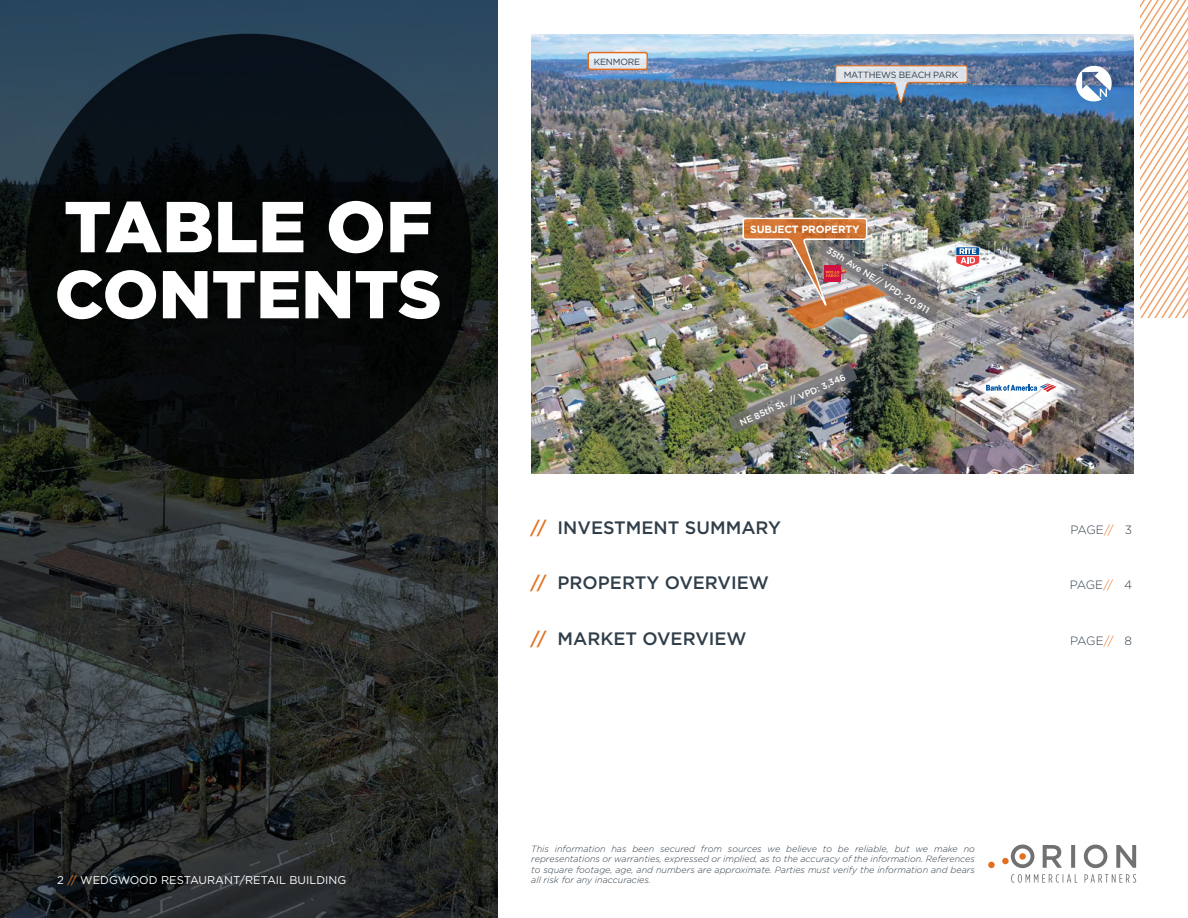
<style>
.page{position:relative;width:1188px;height:918px;background:#fff}
.page>*{position:absolute;margin:0;border:0;box-sizing:border-box;transform-origin:0 0}
.t1{font:900 72px "Gotham";color:#fff}
.t2{font:900 67.5px "Gotham";color:#fff}
.t3{font:500 18px "Gotham";color:#303e49}
.t4{font:300 12px "Gotham";letter-spacing:-.04em;color:#303e49}
.t5{font:11.25px "Gotham";color:#fff}
.t6{font:700 10.5px "Gotham";letter-spacing:-.02em;color:#fff}
.t7{font:italic 300 9px/10.5px "Gotham";color:#303e49;text-align:justify}
.t8{font:500 9px "Gotham";color:#fff}
.t9{font:9px "Gotham";letter-spacing:-.02em;color:#303e49}
.s1{color:#e36f1e}
</style>
<div class="page">
<svg style="left:0;top:0;width:498px;height:918px;background:#283031"></svg>
<div style="left:988px;top:862px;width:7px;height:6px;background:#e36f1e;border-radius:50%"></div>
<div style="left:1002px;top:858px;width:7px;height:6px;background:#e36f1e;border-radius:50%"></div>
<svg style="left:1011px;top:845px;width:23px;height:23px"></svg>
<div style="left:1019px;top:853px;width:7px;height:7px;background:#e36f1e;border-radius:50%"></div>
<svg style="left:1043px;top:845px;width:93px;height:23px"></svg>
<svg style="left:1011px;top:874px;width:125px;height:9px"></svg>
<svg style="left:1141px;top:0;width:47px;height:317px"></svg>
<div style="left:26px;top:34px;width:446px;height:445px;background:linear-gradient(to bottom,#081018,#050603);border-radius:50%"></div>
<img style="left:531px;top:34px;width:603px;height:440px">
<div style="left:588px;top:53px;width:59px;height:16px;background:#e3e9f4;border-radius:2px"></div>
<div style="left:588px;top:52px;width:60px;height:18px;border:2px solid #e36f1e;border-radius:2px"></div>
<svg style="left:956px;top:247px;width:24px;height:21px"></svg>
<svg style="left:834px;top:65px;width:134px;height:39px;background:#8ea2b8"></svg>
<svg style="left:1076px;top:66px;width:36px;height:36px"></svg>
<img style="left:728px;top:217px;width:211px;height:216px">
<svg style="left:986px;top:384px;width:70px;height:8px"></svg>
<h1 class="t1" style="left:64px;top:177px;width:370px">TABLE OF</h1>
<h2 class="t2" style="left:55px;top:248px;width:389px">CONTENTS</h2>
<p class="t5" style="left:57px;top:873px;width:290px">2 <span class="s1">//</span> WEDGWOOD RESTAURANT/RETAIL BUILDING</p>
<p class="t9" style="left:594px;top:56px;width:48px">KENMORE</p>
<p class="t9" style="left:844px;top:69px;width:116px">MATTHEWS BEACH PARK</p>
<p class="t6" style="left:750px;top:222px;width:111px">SUBJECT PROPERTY</p>
<p class="t8" style="left:831px;top:243px;width:120px;rotate:32deg">35th Ave NE// VPD: 20,911</p>
<p class="t8" style="left:738px;top:418px;width:116px;rotate:-24deg">NE 85th St. // VPD: 3,346</p>
<h3 class="t3" style="left:531px;top:516px;width:252px"><span class="s1">//</span> INVESTMENT SUMMARY</h3>
<h3 class="t4" style="left:1070px;top:522px;width:63px">PAGE<span class="s1">//</span> 3</h3>
<h3 class="t3" style="left:531px;top:571px;width:240px"><span class="s1">//</span> PROPERTY OVERVIEW</h3>
<h3 class="t4" style="left:1070px;top:578px;width:64px">PAGE<span class="s1">//</span> 4</h3>
<h3 class="t3" style="left:531px;top:627px;width:218px"><span class="s1">//</span> MARKET OVERVIEW</h3>
<h3 class="t4" style="left:1070px;top:633px;width:63px">PAGE<span class="s1">//</span> 8</h3>
<p class="t7" style="left:531px;top:843px;width:445px">This information has been secured from sources we believe to be reliable, but we make no representations or warranties, expressed or implied, as to the accuracy of the information. References to square footage, age, and numbers are approximate. Parties must verify the information and bears all risk for any inaccuracies.</p>
</div>
